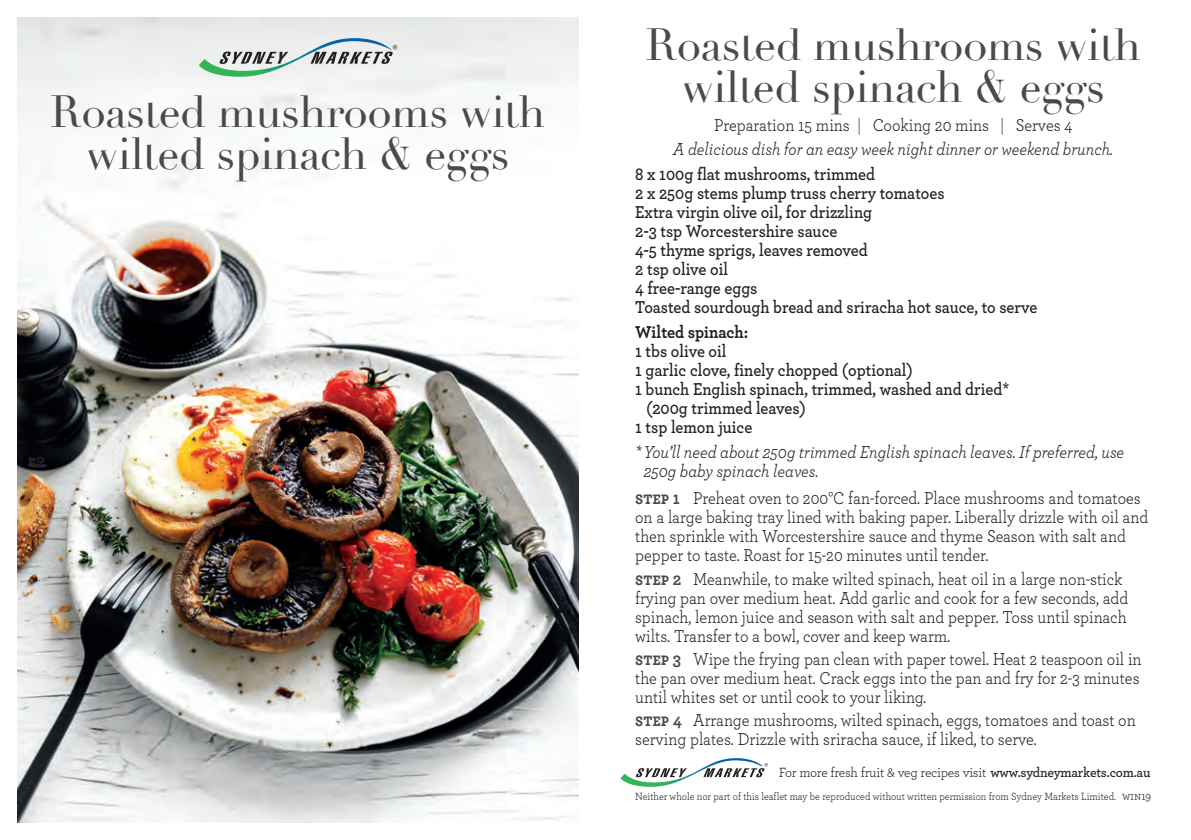
<style>
.page{position:relative;width:1191px;height:840px;background:#fff}
.page>*{position:absolute;margin:0;border:0;box-sizing:border-box;transform-origin:0 0}
.t1{font:44px/42px "Didot";letter-spacing:-.01em;color:#4c484b;text-align:center}
.t2{font:18px/19px "Archer Pro";color:#231f20;scale:.9 1}
.t3{font:600 18px/19px "Archer Pro";color:#231f20;scale:.9 1}
.t4{font:italic 18px/24.6px "Archer Pro";color:#231f20;text-align:center;scale:.9 1}
.t5{font:700 18px "Archer Pro";color:#231f20;scale:.9 1}
.t6{font:14px "Archer Pro";color:#231f20;scale:.95 1}
.t7{font:11px "Archer Pro";color:#231f20;scale:.91 1}
.s1{font-style:normal}
.s2{font-style:normal;color:#4c484b}
.s3{font-weight:700;color:#4c484b}
.s4{font-weight:600}
.s5{font-size:12px}
</style>
<div class="page">
<svg style="left:620px;top:758px;width:148px;height:28px"></svg>
<img style="left:17px;top:17px;width:561px;height:805px">
<svg style="left:199px;top:38px;width:198px;height:39px"></svg>
<h1 class="t1" style="left:50px;top:91px;width:497px">Roasted mushrooms with wilted spinach &amp; eggs</h1>
<h1 class="t1" style="left:645px;top:25px;width:497px">Roasted mushrooms with wilted spinach &amp; eggs</h1>
<p class="t4" style="left:673px;top:111px;width:490px"><span class="s1">Preparation 15 mins</span> <span class="s2">|</span> <span class="s1">Cooking 20 mins</span> <span class="s2">|</span> <span class="s1">Serves 4<br></span>A delicious dish for an easy week night dinner or weekend brunch.</p>
<p class="t3" style="left:635px;top:163px;width:448px">8 x 100g flat mushrooms, trimmed<br>2 x 250g stems plump truss cherry tomatoes<br>Extra virgin olive oil, for drizzling<br>2-3 tsp Worcestershire sauce<br>4-5 thyme sprigs, leaves removed<br>2 tsp olive oil<br>4 free-range eggs<br>Toasted sourdough bread and sriracha hot sauce, to serve</p>
<p class="t5" style="left:635px;top:318px;width:127px">Wilted spinach:</p>
<p class="t3" style="left:635px;top:340px;width:103px">1 tbs olive oil</p>
<p class="t3" style="left:635px;top:359px;width:310px">1 garlic clove, finely chopped (optional)</p>
<p class="t3" style="left:635px;top:378px;width:417px">1 bunch English spinach, trimmed, washed and dried*</p>
<p class="t3" style="left:646px;top:397px;width:179px">(200g trimmed leaves)</p>
<p class="t3" style="left:635px;top:416px;width:132px">1 tsp lemon juice</p>
<p class="t4" style="left:643px;top:441px;width:535px;line-height:19px;text-align:left;text-indent:-9px">*You’ll need about 250g trimmed English spinach leaves. If preferred, use<br>250g baby spinach leaves.</p>
<p class="t2" style="left:635px;top:487px;width:571px"><span class="s3">step 1</span> Preheat oven to 200°C fan-forced. Place mushrooms and tomatoes on a large baking tray lined with baking paper. Liberally drizzle with oil and then sprinkle with Worcestershire sauce and thyme Season with salt and pepper to taste. Roast for 15-20 minutes until tender.</p>
<p class="t2" style="left:635px;top:568px;width:549px"><span class="s3">step 2</span> Meanwhile, to make wilted spinach, heat oil in a large non-stick frying pan over medium heat. Add garlic and cook for a few seconds, add spinach, lemon juice and season with salt and pepper. Toss until spinach wilts. Transfer to a bowl, cover and keep warm.</p>
<p class="t2" style="left:635px;top:648px;width:564px;text-align:justify"><span class="s3">step 3</span> Wipe the frying pan clean with paper towel. Heat 2 teaspoon oil in the pan over medium heat. Crack eggs into the pan and fry for 2-3 minutes until whites set or until cook to your liking.</p>
<p class="t2" style="left:635px;top:709px;width:558px"><span class="s3">step 4</span> Arrange mushrooms, wilted spinach, eggs, tomatoes and toast on serving plates. Drizzle with sriracha sauce, if liked, to serve.</p>
<p class="t6" style="left:778px;top:762px;width:393px">For more fresh fruit &amp; veg recipes visit <span class="s4">www.sydneymarkets.com.au</span></p>
<p class="t7" style="left:635px;top:788px;width:568px">Neither whole nor part of this leaflet may be reproduced without written permission from Sydney Markets Limited. <span class="s5">win19</span></p>
</div>
